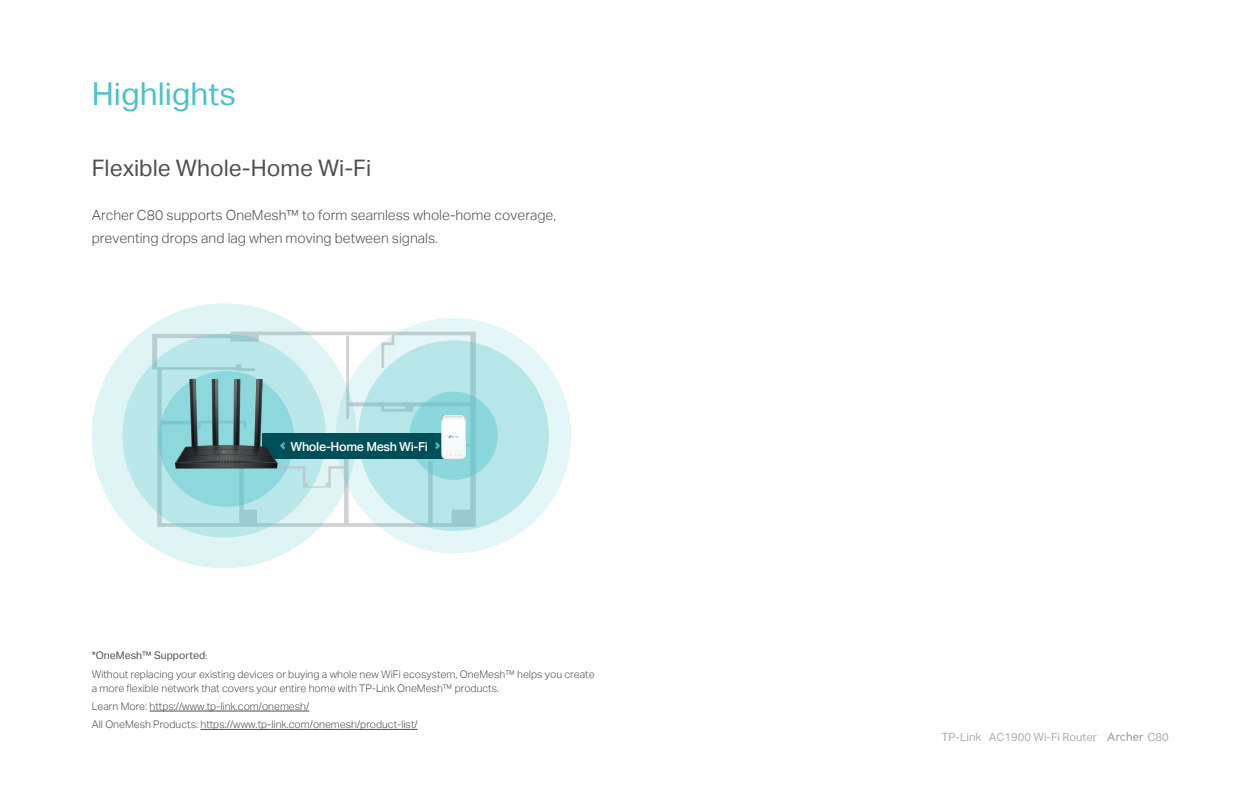
<style>
.page{position:relative;width:1260px;height:788px;background:#fff}
.page>*{position:absolute;margin:0;border:0;box-sizing:border-box;transform-origin:0 0}
.t1{font:31.5px "TP Link Aktiv Regular";color:#4ac3ca}
.t2{font:22.75px "TP Link Aktiv Regular";color:#4f4f51}
.t3{font:14px/22.8px "TP Link Aktiv Light";color:#4f4f51}
.t4{font:12.42px "TP Link Aktiv Medium";letter-spacing:-.025em;color:#fff}
.t5{font:11.2px "TP Link Aktiv Regular";color:#adaeb1}
.t6{font:10.5px/14px "TP Link Aktiv Light";color:#4f4f51}
.t7{font:10.5px "TP Link Aktiv Regular";color:#4f4f51}
.s1{font-family:"Adobe Song Std";font-weight:300}
.s2{font-size:11.38px}
</style>
<div class="page">
<svg style="left:1107px;top:731px;width:36px;height:9px"></svg>
<svg style="left:307px;top:331px;width:92px;height:195px"></svg>
<div style="left:336px;top:318px;width:235px;height:235px;background:#e4f6f7;border-radius:50%"></div>
<svg style="left:358px;top:340px;width:191px;height:191px;background:#b3e3e6"></svg>
<svg style="left:410px;top:391px;width:88px;height:89px;background:#89d5d9"></svg>
<svg style="left:92px;top:303px;width:265px;height:265px;background:#dbf1f2"></svg>
<svg style="left:122px;top:334px;width:204px;height:203px;background:#b6e3e6"></svg>
<svg style="left:158px;top:371px;width:136px;height:135px;background:#8bd6dc"></svg>
<svg style="left:244px;top:466px;width:101px;height:21px"></svg>
<div style="left:262px;top:433px;width:194px;height:25px;background:#004f58"></div>
<svg style="left:435px;top:442px;width:5px;height:7px"></svg>
<img style="left:442px;top:416px;width:23px;height:42px">
<img style="left:145px;top:372px;width:163px;height:111px">
<hr style="left:150px;top:710px;width:159px;height:1px;background:#4f4f51">
<hr style="left:201px;top:729px;width:217px;height:1px;background:#4f4f51">
<h1 class="t1" style="left:92px;top:76px;width:146px">Highlights</h1>
<h2 class="t2" style="left:92px;top:154px;width:281px">Flexible Whole-Home Wi-Fi</h2>
<h3 class="t3" style="left:92px;top:204px;width:466px">Archer C80 supports OneMesh™ to form seamless whole-home coverage, preventing drops and lag when moving between signals.</h3>
<p class="t4" style="left:291px;top:439px;width:139px">Whole-Home Mesh Wi-Fi</p>
<p class="t7" style="left:92px;top:649px;width:118px">*OneMesh™ Supported<span class="s1">:</span></p>
<p class="t6" style="left:92px;top:667px;width:504px">Without replacing your existing devices or buying a whole new WiFi ecosystem, OneMesh™ helps you create a more flexible network that covers your entire home with TP-Link OneMesh™ products.</p>
<p class="t6" style="left:92px;top:697px;width:327px;line-height:18.4px">Learn More: https://www.tp-link.com/onemesh/<br>All OneMesh Products: https://www.tp-link.com/onemesh/product-list/</p>
<p class="t5" style="left:942px;top:730px;width:157px"><span class="s2">TP-Link</span> AC1900 Wi-Fi Router</p>
<p class="t5" style="left:1148px;top:730px;width:23px">C80</p>
</div>
